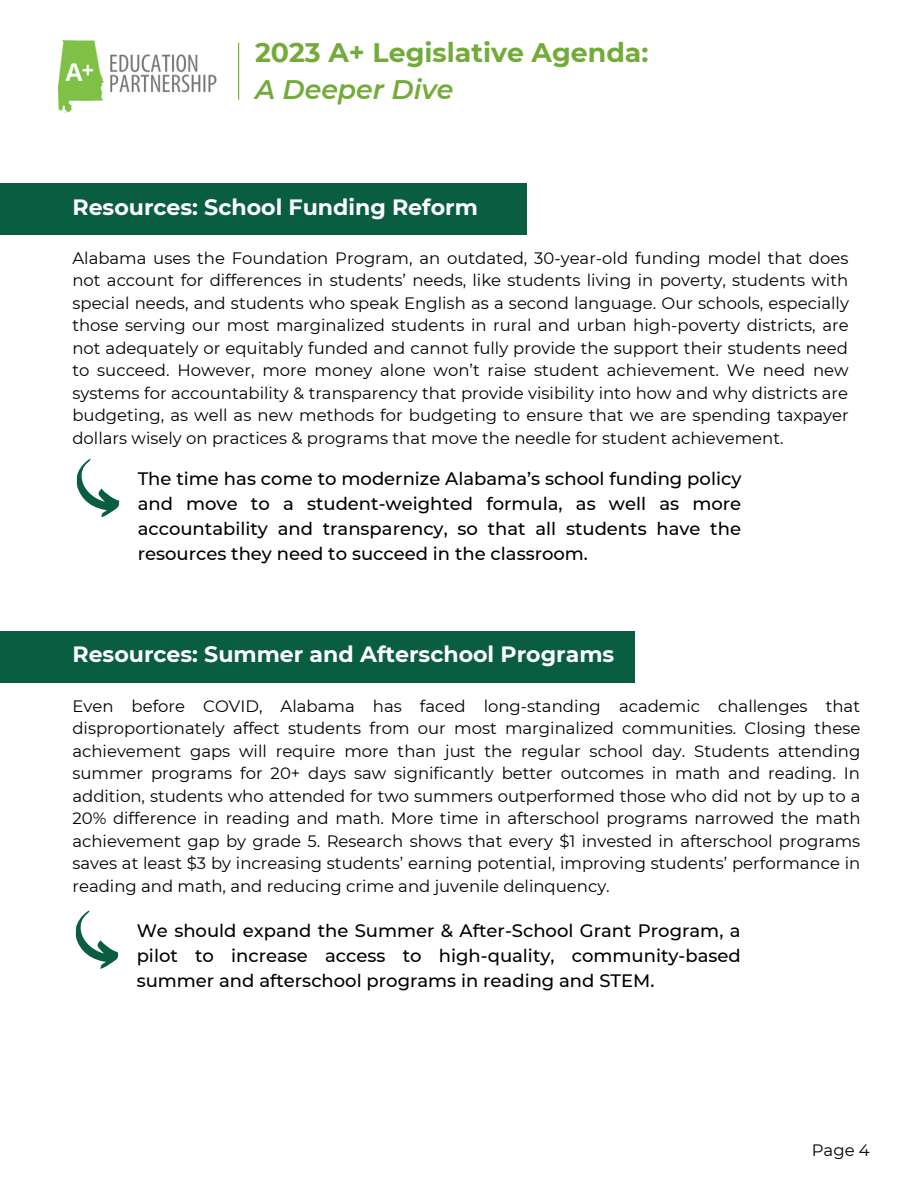
<style>
.page{position:relative;width:918px;height:1188px;background:#fff}
.page>*{position:absolute;margin:0;border:0;box-sizing:border-box;transform-origin:0 0}
.t1{font:700 26.85px "Montserrat";color:#73ab39}
.t2{font:italic 600 26.85px "Montserrat";color:#73ab39}
.t3{font:700 22.05px "Montserrat";color:#fff}
.t4{font:500 18px/24.8px "Montserrat";color:#000;text-align:justify}
.t5{font:16.5px/22.5px "Montserrat";color:#000;text-align:justify}
</style>
<div class="page">
<hr style="left:238px;top:43px;width:1px;height:56px;background:#73ab39">
<img style="left:59px;top:39px;width:158px;height:74px">
<div style="left:0;top:183px;width:527px;height:52px;background:#095d40"></div>
<svg style="left:76px;top:459px;width:44px;height:58px"></svg>
<div style="left:0;top:631px;width:635px;height:52px;background:#095d40"></div>
<svg style="left:75px;top:910px;width:44px;height:59px"></svg>
<h1 class="t1" style="left:255px;top:36px;width:395px">2023 A+ Legislative Agenda:</h1>
<h1 class="t2" style="left:255px;top:73px;width:200px">A Deeper Dive</h1>
<h2 class="t3" style="left:72px;top:193px;width:407px">Resources: School Funding Reform</h2>
<p class="t5" style="left:72px;top:247px;width:778px">Alabama uses the Foundation Program, an outdated, 30-year-old funding model that does not account for differences in students’ needs, like students living in poverty, students with special needs, and students who speak English as a second language. Our schools, especially those serving our most marginalized students in rural and urban high-poverty districts, are not adequately or equitably funded and cannot fully provide the support their students need to succeed. However, more money alone won’t raise student achievement. We need new systems for accountability &amp; transparency that provide visibility into how and why districts are budgeting, as well as new methods for budgeting to ensure that we are spending taxpayer dollars wisely on practices &amp; programs that move the needle for student achievement.</p>
<p class="t4" style="left:138px;top:467px;width:605px">The time has come to modernize Alabama’s school funding policy and move to a student-weighted formula, as well as more accountability and transparency, so that all students have the resources they need to succeed in the classroom.</p>
<h2 class="t3" style="left:72px;top:641px;width:543px">Resources: Summer and Afterschool Programs</h2>
<p class="t5" style="left:72px;top:694px;width:790px">Even before COVID, Alabama has faced long-standing academic challenges that disproportionately affect students from our most marginalized communities. Closing these achievement gaps will require more than just the regular school day. Students attending summer programs for 20+ days saw significantly better outcomes in math and reading. In addition, students who attended for two summers outperformed those who did not by up to a 20% difference in reading and math. More time in afterschool programs narrowed the math achievement gap by grade 5. Research shows that every $1 invested in afterschool programs saves at least $3 by increasing students’ earning potential, improving students’ performance in reading and math, and reducing crime and juvenile delinquency.</p>
<p class="t4" style="left:137px;top:918px;width:606px">We should expand the Summer &amp; After-School Grant Program, a pilot to increase access to high-quality, community-based summer and afterschool programs in reading and STEM.</p>
<p class="t5" style="left:812px;top:1139px;width:60px">Page 4</p>
</div>
